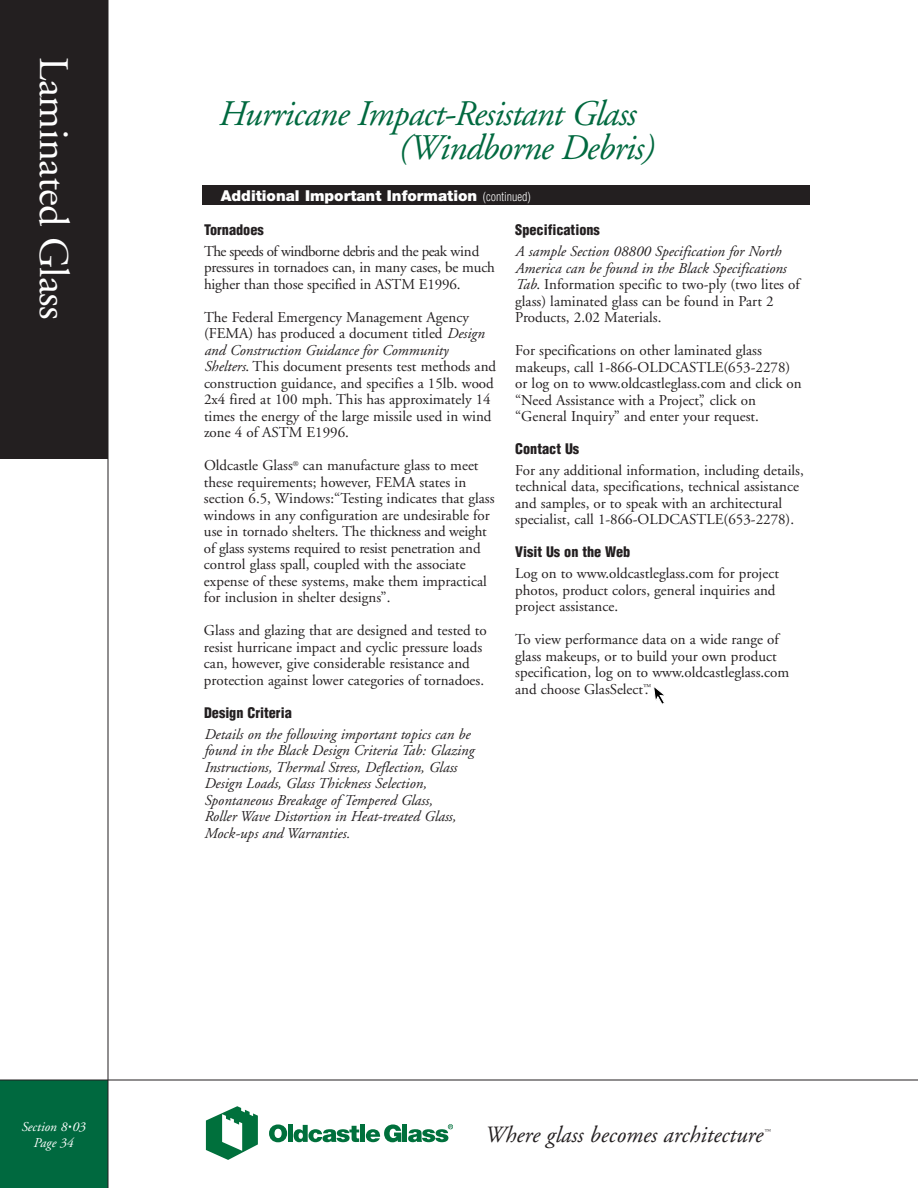
<style>
.page{position:relative;width:918px;height:1188px;background:#fff}
.page>*{position:absolute;margin:0;border:0;box-sizing:border-box;transform-origin:0 0}
.t1{font:42px "Adobe Garamond";letter-spacing:-.015em;color:#fff}
.t2{font:italic 36px/34.5px "Adobe Garamond";letter-spacing:-.025em;color:#00693f}
.t3{font:italic 23.25px "Adobe Garamond";color:#231f20}
.t4{font:15px/16.5px "Adobe Garamond";color:#231f20}
.t5{font:italic 15px/16.5px "Adobe Garamond";color:#231f20}
.t6{font:900 15px "Helvetica Neue";color:#fff}
.t7{font:900 condensed 14.25px "Helvetica";color:#231f20}
.t8{font:italic 13.5px "Adobe Garamond";color:#fff}
.t9{font:italic 6px "Adobe Garamond";color:#231f20}
.s1{font-family:"Helvetica";font-weight:300;font-stretch:condensed;font-size:12px}
.s2{font-style:italic}
.s3{font-family:"Garamond";font-stretch:condensed;font-size:7.5px}
</style>
<div class="page">
<div style="left:0;top:1080px;width:108px;height:107px;background:#00693f"></div>
<div style="left:0;top:0;width:108px;height:459px;background:#231f20"></div>
<svg style="left:269px;top:1124px;width:18px;height:18px"></svg>
<div style="left:288px;top:1125px;width:5px;height:17px;background:#00703c"></div>
<svg style="left:294px;top:1125px;width:65px;height:17px"></svg>
<div style="left:360px;top:1125px;width:5px;height:17px;background:#00703c"></div>
<svg style="left:366px;top:1124px;width:35px;height:18px"></svg>
<div style="left:402px;top:1125px;width:5px;height:17px;background:#00703c"></div>
<svg style="left:408px;top:1124px;width:45px;height:18px"></svg>
<svg style="left:206px;top:1106px;width:52px;height:54px"></svg>
<div style="left:202px;top:186px;width:608px;height:19px;background:#231f20"></div>
<svg style="left:653px;top:687px;width:11px;height:17px"></svg>
<hr style="left:0;top:1080px;width:918px;height:1px;background:#231f20">
<hr style="left:108px;top:0;width:1px;height:1187px;background:#231f20">
<h1 class="t1" style="left:70px;top:57px;width:264px;rotate:90deg">Laminated Glass</h1>
<h2 class="t2" style="left:398px;top:99px;width:257px;text-indent:-180px">Hurricane Impact-Resistant Glass (Windborne Debris)</h2>
<p class="t6" style="left:221px;top:190px;width:311px">Additional Important Information <span class="s1">(continued)</span></p>
<p class="t7" style="left:204px;top:224px;width:61px">Tornadoes</p>
<p class="t4" style="left:204px;top:244px;width:293px">The speeds of windborne debris and the peak wind pressures in tornadoes can, in many cases, be much higher than those specified in ASTM E1996.</p>
<p class="t4" style="left:204px;top:310px;width:294px">The Federal Emergency Management Agency (FEMA) has produced a document titled <span class="s2">Design and Construction Guidance for Community Shelters</span>. This document presents test methods and construction guidance, and specifies a 15lb. wood 2x4 fired at 100 mph. This has approximately 14 times the energy of the large missile used in wind zone 4 of ASTM E1996.</p>
<p class="t4" style="left:204px;top:459px;width:292px">Oldcastle Glass<sup>®</sup> can manufacture glass to meet these requirements; however, FEMA states in section 6.5, Windows:“Testing indicates that glass windows in any configuration are undesirable for use in tornado shelters. The thickness and weight of glass systems required to resist penetration and control glass spall, coupled with the associate expense of these systems, make them impractical for inclusion in shelter designs”.</p>
<p class="t4" style="left:204px;top:624px;width:284px">Glass and glazing that are designed and tested to resist hurricane impact and cyclic pressure loads can, however, give considerable resistance and protection against lower categories of tornadoes.</p>
<p class="t7" style="left:204px;top:707px;width:89px">Design Criteria</p>
<p class="t5" style="left:204px;top:727px;width:271px">Details on the following important topics can be found in the Black Design Criteria Tab: Glazing Instructions, Thermal Stress, Deflection, Glass Design Loads, Glass Thickness Selection, Spontaneous Breakage of Tempered Glass,<br>Roller Wave Distortion in Heat-treated Glass, Mock-ups and Warranties.</p>
<p class="t7" style="left:515px;top:225px;width:86px">Specifications</p>
<p class="t4" style="left:515px;top:244px;width:286px"><span class="s2">A sample Section 08800 Specification for North America can be found in the Black Specifications Tab</span>. Information specific to two-ply (two lites of glass) laminated glass can be found in Part 2<br>Products, 2.02 Materials.</p>
<p class="t4" style="left:515px;top:343px;width:288px">For specifications on other laminated glass makeups, call 1-866-OLDCASTLE(653-2278) or log on to www.oldcastleglass.com and click on “Need Assistance with a Project”, click on “General Inquiry” and enter your request.</p>
<p class="t7" style="left:515px;top:443px;width:66px">Contact Us</p>
<p class="t4" style="left:515px;top:463px;width:290px">For any additional information, including details, technical data, specifications, technical assistance and samples, or to speak with an architectural specialist, call 1-866-OLDCASTLE(653-2278).</p>
<p class="t7" style="left:515px;top:547px;width:117px">Visit Us on the Web</p>
<p class="t4" style="left:515px;top:567px;width:265px">Log on to www.oldcastleglass.com for project photos, product colors, general inquiries and project assistance.</p>
<p class="t4" style="left:515px;top:633px;width:276px">To view performance data on a wide range of glass makeups, or to build your own product specification, log on to www.oldcastleglass.com and choose GlasSelect<sup>™</sup>.</p>
<p class="t8" style="left:21px;top:1121px;width:66px">Section 8 <span class="s3">•</span>03</p>
<p class="t9" style="left:764px;top:1129px;width:8px">™</p>
<p class="t8" style="left:33px;top:1137px;width:41px">Page 34</p>
<h3 class="t3" style="left:484px;top:1125px;width:279px">Where glass becomes architecture</h3>
</div>
